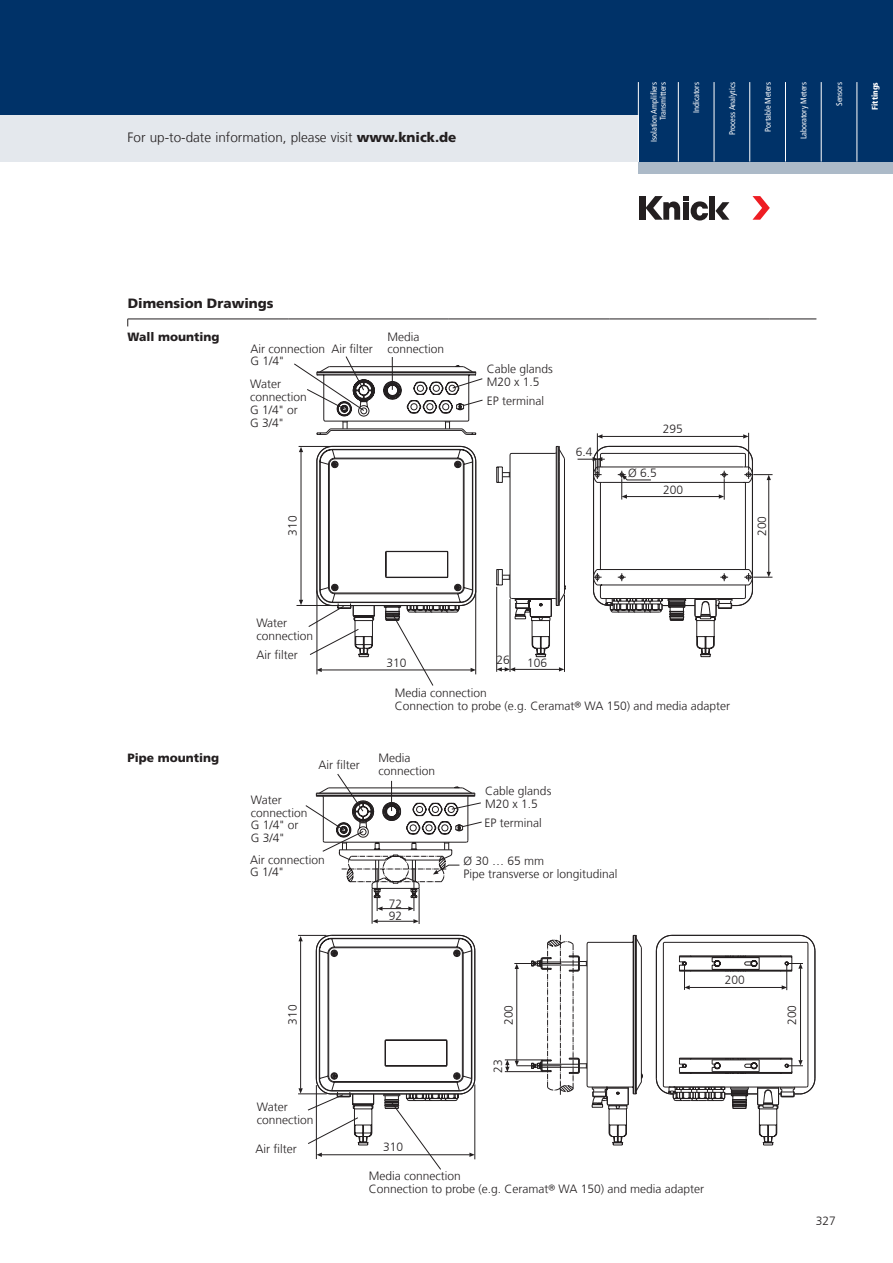
<style>
.page{position:relative;width:893px;height:1263px;background:#fff}
.page>*{position:absolute;margin:0;border:0;box-sizing:border-box;transform-origin:0 0}
.t1{font:300 13.5px "Frutiger LT Com";color:#231f20}
.t2{font:900 13.5px "Frutiger LT Com";color:#231f20}
.t3{font:300 12px/12.8px "Frutiger LT Com";color:#231f20}
.t4{font:900 12px "Frutiger LT Com";color:#231f20}
.t5{font:condensed 8.25px/9px "Frutiger LT Com";color:#fff;text-align:right}
.t6{font:900 condensed 8.25px "Frutiger LT Com";color:#fff}
.s1{font-weight:900}
.s2{font-family:"Frutiger Special";font-weight:400}
</style>
<div class="page">
<div style="left:0;top:0;width:642px;height:119px;background:#003268"></div>
<div style="left:639px;top:148px;width:254px;height:25px;background:#acbac8"></div>
<div style="left:639px;top:0;width:254px;height:162px;background:#003268"></div>
<div style="left:639px;top:196px;width:6px;height:24px;background:#231f20"></div>
<div style="left:709px;top:196px;width:6px;height:24px;background:#231f20"></div>
<svg style="left:715px;top:202px;width:14px;height:18px"></svg>
<svg style="left:752px;top:196px;width:18px;height:24px"></svg>
<svg style="left:645px;top:196px;width:63px;height:24px"></svg>
<div style="left:0;top:115px;width:639px;height:47px;background:#e4e8ed"></div>
<hr style="left:678px;top:82px;width:1px;height:80px;background:#fff">
<hr style="left:714px;top:82px;width:1px;height:80px;background:#fff">
<hr style="left:749px;top:82px;width:1px;height:80px;background:#fff">
<hr style="left:785px;top:82px;width:1px;height:80px;background:#fff">
<hr style="left:821px;top:82px;width:1px;height:80px;background:#fff">
<hr style="left:857px;top:82px;width:1px;height:80px;background:#fff">
<hr style="left:638px;top:82px;width:1px;height:80px;background:#fff">
<svg style="left:294px;top:356px;width:271px;height:330px"></svg>
<svg style="left:316px;top:365px;width:456px;height:292px"></svg>
<svg style="left:298px;top:774px;width:518px;height:396px"></svg>
<hr style="left:128px;top:319px;width:160px;height:1px;background:#231f20">
<hr style="left:288px;top:319px;width:161px;height:1px;background:#231f20">
<hr style="left:449px;top:319px;width:160px;height:1px;background:#231f20">
<hr style="left:609px;top:319px;width:161px;height:1px;background:#231f20">
<hr style="left:770px;top:319px;width:46px;height:1px;background:#231f20">
<p class="t1" style="left:128px;top:129px;width:330px">For up-to-date information, please visit <span class="s1">www.knick.de</span></p>
<p class="t5" style="left:650px;top:142px;width:62px;rotate:-90deg">Isolation Amplifiers<br>Transmitters</p>
<p class="t5" style="left:692px;top:113px;width:32px;rotate:-90deg">Indicators</p>
<p class="t5" style="left:728px;top:135px;width:55px;rotate:-90deg">Process Analytics</p>
<p class="t5" style="left:763px;top:132px;width:51px;rotate:-90deg">Portable Meters</p>
<p class="t5" style="left:799px;top:139px;width:59px;rotate:-90deg">Laboratory Meters</p>
<p class="t5" style="left:835px;top:106px;width:25px;rotate:-90deg">Sensors</p>
<p class="t6" style="left:870px;top:110px;width:29px;rotate:-90deg">Fittings</p>
<p class="t2" style="left:128px;top:295px;width:147px">Dimension Drawings</p>
<p class="t4" style="left:128px;top:329px;width:93px">Wall mounting</p>
<p class="t3" style="left:387px;top:330px;width:34px">Media</p>
<p class="t3" style="left:332px;top:342px;width:43px">Air filter</p>
<p class="t3" style="left:251px;top:342px;width:76px">Air connection</p>
<p class="t3" style="left:387px;top:343px;width:58px">connection</p>
<p class="t3" style="left:251px;top:355px;width:35px">G 1/4<span class="s2">;</span></p>
<p class="t3" style="left:250px;top:378px;width:58px">Water connection<br>G 1/4<span class="s2">;</span> or<br>G 3/4<span class="s2">;</span></p>
<p class="t3" style="left:487px;top:363px;width:68px">Cable glands<br>M20 x 1.5</p>
<p class="t3" style="left:487px;top:394px;width:59px">EP terminal</p>
<p class="t3" style="left:576px;top:445px;width:18px">6.4</p>
<p class="t3" style="left:663px;top:423px;width:22px">295</p>
<p class="t3" style="left:628px;top:466px;width:30px">Ø 6.5</p>
<p class="t3" style="left:663px;top:484px;width:22px">200</p>
<p class="t3" style="left:286px;top:536px;width:22px;rotate:-90deg">310</p>
<p class="t3" style="left:756px;top:536px;width:22px;rotate:-90deg">200</p>
<p class="t4" style="left:128px;top:751px;width:93px">Pipe mounting</p>
<p class="t3" style="left:256px;top:617px;width:58px">Water connection</p>
<p class="t3" style="left:256px;top:649px;width:43px">Air filter</p>
<p class="t3" style="left:251px;top:793px;width:58px">Water connection<br>G 1/4<span class="s2">;</span> or<br>G 3/4<span class="s2">;</span></p>
<p class="t3" style="left:318px;top:759px;width:43px">Air filter</p>
<p class="t3" style="left:250px;top:853px;width:76px">Air connection<br>G 1/4<span class="s2">;</span></p>
<p class="t3" style="left:386px;top:657px;width:22px">310</p>
<p class="t3" style="left:497px;top:654px;width:15px">26</p>
<p class="t3" style="left:527px;top:656px;width:22px">106</p>
<p class="t3" style="left:395px;top:687px;width:337px">Media connection<br>Connection to probe (e.g. Ceramat<span class="s2">®</span> WA 150) and media adapter</p>
<p class="t3" style="left:378px;top:752px;width:58px">Media connection</p>
<p class="t3" style="left:389px;top:897px;width:15px">72<br>92</p>
<p class="t3" style="left:485px;top:785px;width:68px">Cable glands<br>M20 x 1.5</p>
<p class="t3" style="left:485px;top:816px;width:59px">EP terminal</p>
<p class="t3" style="left:463px;top:854px;width:156px">Ø 30 … 65 mm<br>Pipe transverse or longitudinal</p>
<p class="t3" style="left:725px;top:973px;width:22px">200</p>
<p class="t3" style="left:286px;top:1024px;width:22px;rotate:-90deg">310</p>
<p class="t3" style="left:786px;top:1025px;width:22px;rotate:-90deg">200</p>
<p class="t3" style="left:502px;top:1025px;width:22px;rotate:-90deg">200</p>
<p class="t3" style="left:257px;top:1100px;width:58px">Water connection</p>
<p class="t3" style="left:256px;top:1143px;width:43px">Air filter</p>
<p class="t3" style="left:383px;top:1141px;width:22px">310</p>
<p class="t3" style="left:492px;top:1072px;width:15px;rotate:-90deg">23</p>
<p class="t3" style="left:369px;top:1170px;width:337px">Media connection<br>Connection to probe (e.g. Ceramat<span class="s2">®</span> WA 150) and media adapter</p>
<p class="t3" style="left:816px;top:1214px;width:22px">327</p>
</div>
